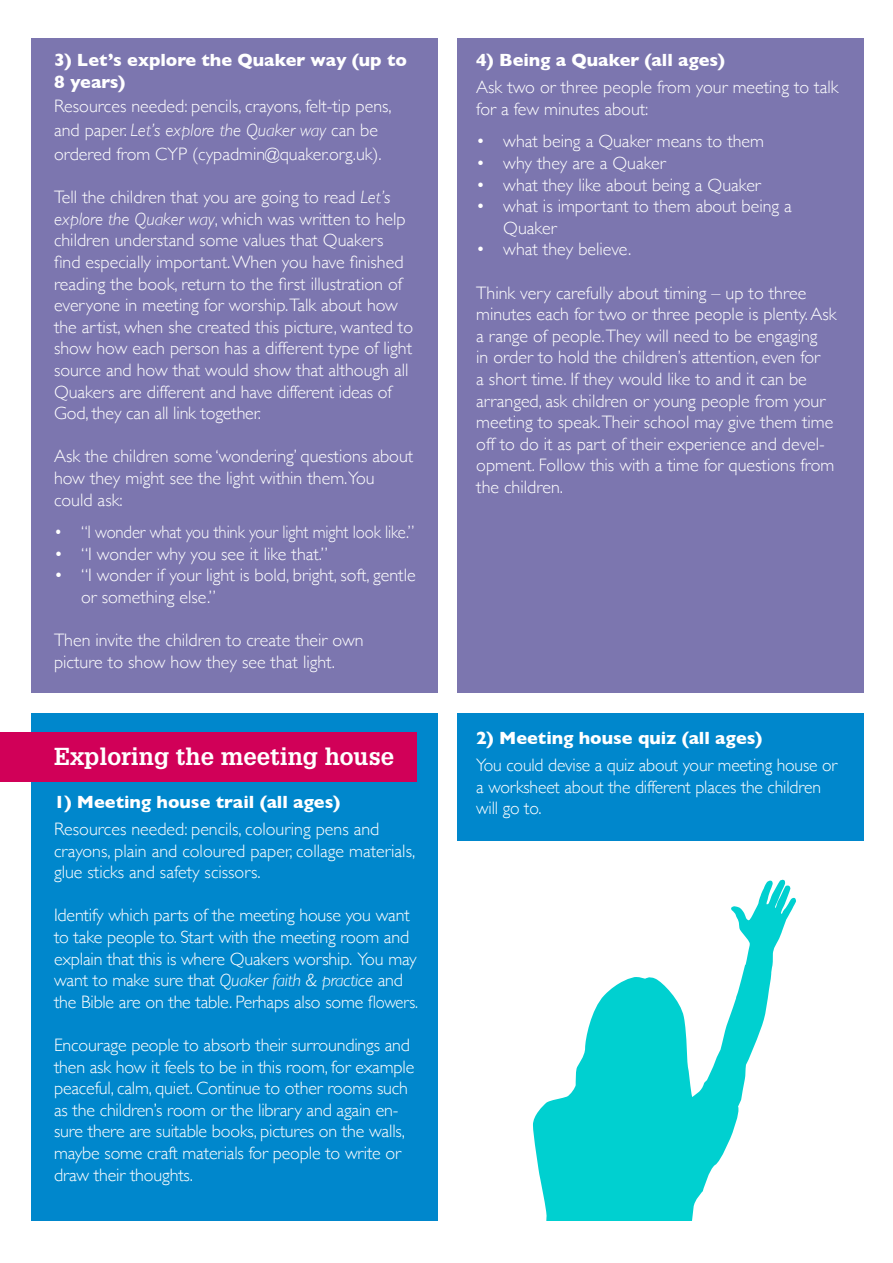
<style>
.page{position:relative;width:893px;height:1263px;background:#fff}
.page>*{position:absolute;margin:0;border:0;box-sizing:border-box;transform-origin:0 0}
.t1{font:700 24px "Glypha";color:#fff}
.t2{font:300 18px/21.6px "Gill Sans";color:#fff}
.t3{font:700 18px/21.6px "Gill Sans";color:#fff}
.t4{font:300 18px "Gill Sans";color:#fff;scale:.93 1}
.s1{font-style:italic}
</style>
<div class="page">
<div style="left:32px;top:713px;width:406px;height:507px;background:#0087cc"></div>
<div style="left:457px;top:713px;width:406px;height:127px;background:#0087cc"></div>
<div style="left:457px;top:38px;width:406px;height:655px;background:#7c76af"></div>
<div style="left:0;top:732px;width:417px;height:49px;background:#d10058"></div>
<div style="left:32px;top:38px;width:406px;height:655px;background:#7c76af"></div>
<svg style="left:533px;top:880px;width:263px;height:340px"></svg>
<p class="t3" style="left:54px;top:49px;width:355px">3) Let’s explore the Quaker way (up to<br>8 years)</p>
<p class="t2" style="left:54px;top:93px;width:339px;line-height:24px">Resources needed: pencils, crayons, felt-tip pens, and paper. <span class="s1">Let’s explore the Quaker way</span> can be ordered from CYP (cypadmin@quaker.org.uk).</p>
<p class="t2" style="left:54px;top:186px;width:361px">Tell the children that you are going to read <span class="s1">Let’s explore the Quaker way</span>, which was written to help children understand some values that Quakers find especially important. When you have finished reading the book, return to the first illustration of everyone in meeting for worship.Talk about how the artist, when she created this picture, wanted to show how each person has a different type of light source and how that would show that although all Quakers are different and have different ideas of God, they can all link together.</p>
<p class="t2" style="left:54px;top:445px;width:361px">Ask the children some ‘wondering’ questions about how they might see the light within them.You could ask:</p>
<p class="t4" style="left:54px;top:518px;width:389px">• “I wonder what you think your light might look like.”</p>
<p class="t2" style="left:54px;top:542px;width:275px">• “I wonder why you see it like that.”</p>
<p class="t2" style="left:81px;top:564px;width:336px;text-indent:-27px">• “I wonder if your light is bold, bright, soft, gentle or something else.”</p>
<p class="t2" style="left:54px;top:628px;width:311px">Then invite the children to create their own picture to show how they see that light.</p>
<h1 class="t1" style="left:54px;top:741px;width:342px">Exploring the meeting house</h1>
<p class="t3" style="left:54px;top:791px;width:288px">1) Meeting house trail (all ages)</p>
<p class="t2" style="left:54px;top:817px;width:363px">Resources needed: pencils, colouring pens and crayons, plain and coloured paper, collage materials, glue sticks and safety scissors.</p>
<p class="t2" style="left:54px;top:904px;width:366px">Identify which parts of the meeting house you want to take people to. Start with the meeting room and explain that this is where Quakers worship. You may want to make sure that <span class="s1">Quaker faith &amp; practice</span> and the Bible are on the table. Perhaps also some flowers.</p>
<p class="t2" style="left:54px;top:1033px;width:362px">Encourage people to absorb their surroundings and then ask how it feels to be in this room, for example peaceful, calm, quiet. Continue to other rooms such as the children’s room or the library and again en&shy;sure there are suitable books, pictures on the walls, maybe some craft materials for people to write or draw their thoughts.</p>
<p class="t3" style="left:476px;top:49px;width:250px">4) Being a Quaker (all ages)</p>
<p class="t2" style="left:476px;top:76px;width:364px">Ask two or three people from your meeting to talk for a few minutes about:</p>
<p class="t2" style="left:476px;top:130px;width:289px">• what being a Quaker means to them</p>
<p class="t2" style="left:476px;top:151px;width:191px">• why they are a Quaker</p>
<p class="t2" style="left:476px;top:173px;width:286px">• what they like about being a Quaker</p>
<p class="t2" style="left:503px;top:195px;width:290px;text-indent:-27px">• what is important to them about being a<br>Quaker</p>
<p class="t2" style="left:476px;top:238px;width:157px">• what they believe.</p>
<p class="t2" style="left:476px;top:281px;width:362px">Think very carefully about timing – up to three minutes each for two or three people is plenty. Ask a range of people.They will need to be engaging<br>in order to hold the children’s attention, even for<br>a short time. If they would like to and it can be arranged, ask children or young people from your meeting to speak.Their school may give them time off to do it as part of their experience and devel&shy;opment. Follow this with a time for questions from the children.</p>
<p class="t3" style="left:476px;top:727px;width:288px">2) Meeting house quiz (all ages)</p>
<p class="t2" style="left:476px;top:754px;width:363px">You could devise a quiz about your meeting house or a worksheet about the different places the children will go to.</p>
</div>
